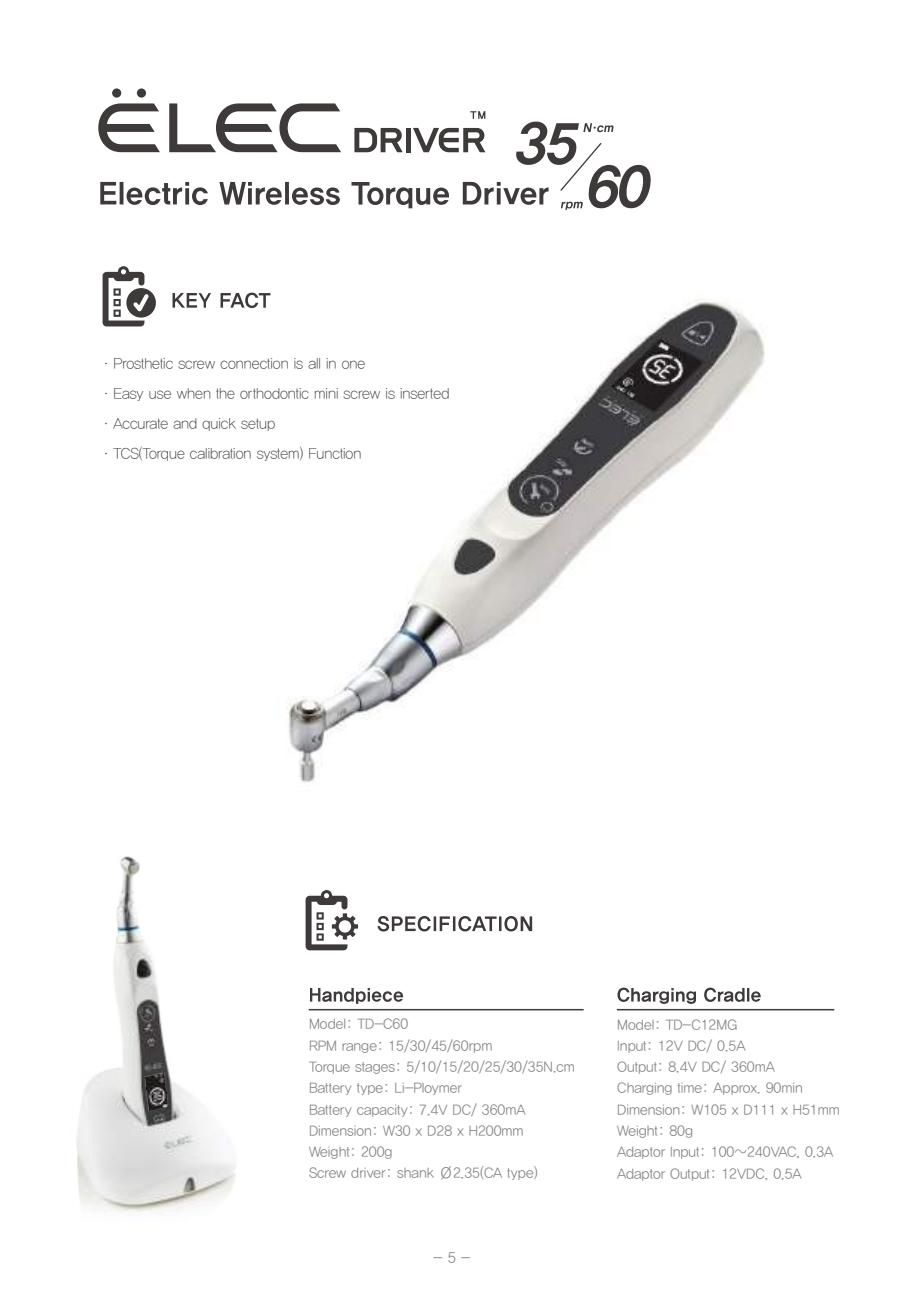
<style>
.page{position:relative;width:919px;height:1289px;background:#fff}
.page>*{position:absolute;margin:0;border:0;box-sizing:border-box;transform-origin:0 0}
.t1{font:15px/30px "YDIYGO310";color:#3e3a39}
.t2{font:15px "YDIYGO320";color:#888}
.t3{font:14.25px/21.3px "YDIYGO320";color:#888}
</style>
<div class="page">
<img style="left:270px;top:293px;width:495px;height:490px">
<svg style="left:103px;top:266px;width:53px;height:60px"></svg>
<svg style="left:172px;top:292px;width:98px;height:16px"></svg>
<svg style="left:377px;top:916px;width:155px;height:15px"></svg>
<svg style="left:305px;top:890px;width:53px;height:60px"></svg>
<img style="left:76px;top:856px;width:160px;height:356px">
<img style="left:144px;top:1072px;width:24px;height:39px">
<svg style="left:310px;top:988px;width:93px;height:15px"></svg>
<hr style="left:309px;top:1008px;width:274px;height:2px;background:#3d3a39">
<svg style="left:617px;top:987px;width:143px;height:16px"></svg>
<hr style="left:616px;top:1008px;width:218px;height:2px;background:#3d3a39">
<div style="left:112px;top:88px;width:9px;height:10px;background:#3e3a39;border-radius:50%"></div>
<div style="left:137px;top:88px;width:9px;height:10px;background:#3e3a39;border-radius:50%"></div>
<svg style="left:98px;top:103px;width:553px;height:107px"></svg>
<p class="t1" style="left:99px;top:348px;width:352px">·Prosthetic screw connection is all in one<br>·Easy use when the orthodontic mini screw is inserted ·Accurate and quick setup<br>·TCS(Torque calibration system) Function</p>
<p class="t3" style="left:309px;top:1013px;width:267px">Model: TD-C60<br>RPM range: 15/30/45/60rpm<br>Torque stages: 5/10/15/20/25/30/35N.cm<br>Battery type: Li-Ploymer<br>Battery capacity: 7.4V DC/ 360mA<br>Dimension: W30 x D28 x H200mm<br>Weight: 200g<br>Screw driver: shank Ø2.35(CA type)</p>
<p class="t3" style="left:617px;top:1013px;width:224px">Model: TD-C12MG<br>Input: 12V DC/ 0.5A<br>Output: 8.4V DC/ 360mA<br>Charging time: Approx. 90min<br>Dimension: W105 x D111 x H51mm<br>Weight: 80g<br>Adaptor Input: 100~240VAC, 0.3A<br>Adaptor Output: 12VDC, 0.5A</p>
<p class="t2" style="left:433px;top:1248px;width:38px">- 5 -</p>
</div>
